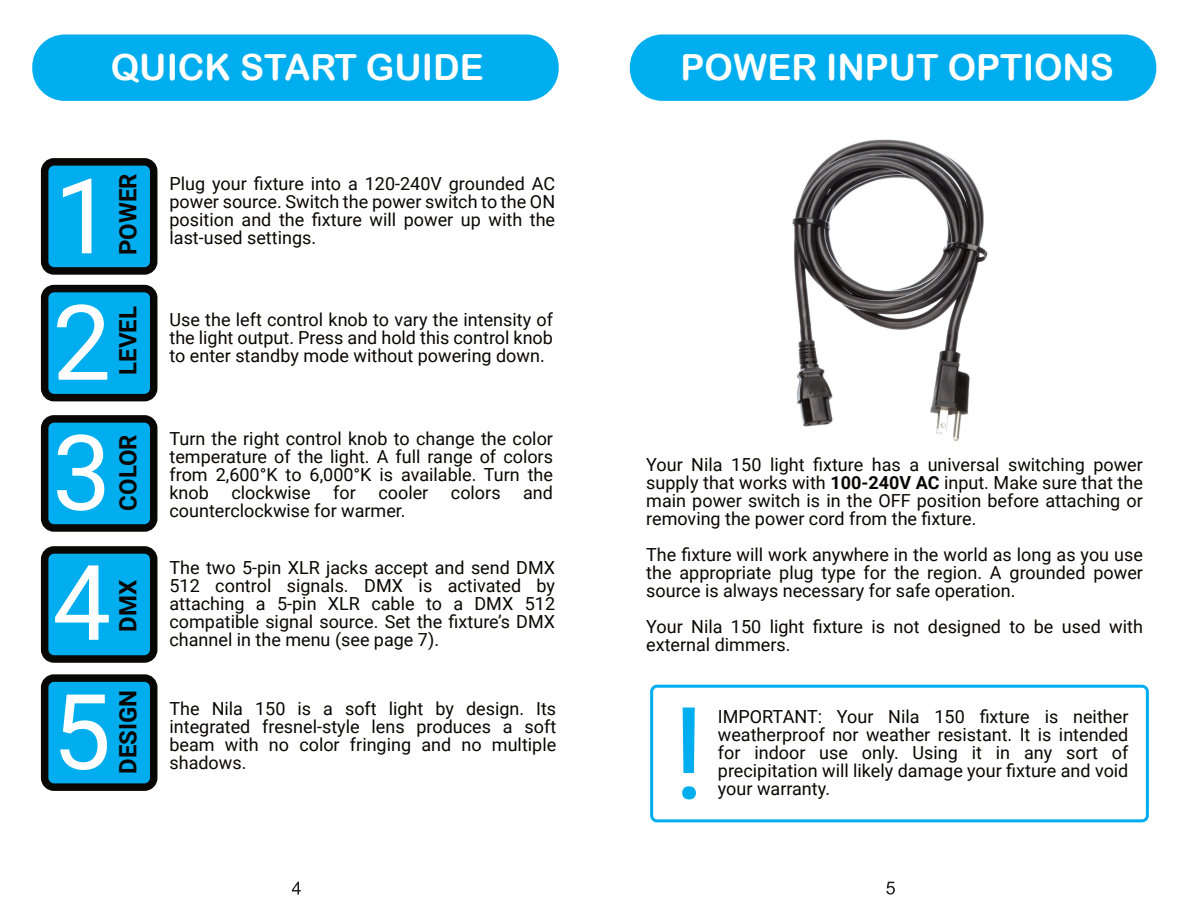
<style>
.page{position:relative;width:1188px;height:918px;background:#fff}
.page>*{position:absolute;margin:0;border:0;box-sizing:border-box;transform-origin:0 0}
.t1{font:128.4px "Roboto";color:#00aeef}
.t2{font:104.55px/129.8px "Roboto";color:#fff;text-align:justify}
.t3{font:36px "Arial Rounded MT Bold";color:#fff}
.t4{font:700 24px "Roboto";color:#080704}
.t5{font:18px/18px "Roboto";color:#080704;text-align:justify}
.s1{font-weight:700}
</style>
<div class="page">
<img style="left:792px;top:139px;width:196px;height:303px">
<svg style="left:292px;top:882px;width:9px;height:13px"></svg>
<svg style="left:886px;top:882px;width:9px;height:13px"></svg>
<div style="left:630px;top:34px;width:526px;height:67px;background:#00aeef;border-radius:32px"></div>
<div style="left:32px;top:34px;width:527px;height:67px;background:#00aeef;border-radius:32px"></div>
<div style="left:41px;top:158px;width:116px;height:117px;background:#00aeef;border:8px solid #080704;border-radius:9px"></div>
<div style="left:41px;top:285px;width:116px;height:116px;background:#00aeef;border:8px solid #080704;border-radius:9px"></div>
<div style="left:41px;top:415px;width:116px;height:117px;background:#00aeef;border:8px solid #080704;border-radius:9px"></div>
<div style="left:41px;top:546px;width:116px;height:117px;background:#00aeef;border:8px solid #080704;border-radius:9px"></div>
<div style="left:41px;top:674px;width:116px;height:117px;background:#00aeef;border:8px solid #080704;border-radius:9px"></div>
<div style="left:650px;top:685px;width:499px;height:137px;border:3px solid #00aeef;border-radius:5px"></div>
<h3 class="t3" style="left:111px;top:54px;width:374px">QUICK START GUIDE</h3>
<h2 class="t2" style="left:54px;top:162px;width:60px">1</h2>
<h3 class="t4" style="left:119px;top:255px;width:83px;rotate:-90deg">POWER</h3>
<h2 class="t2" style="left:52px;top:289px;width:60px">2<br>3<br>4<br>5</h2>
<h3 class="t4" style="left:119px;top:375px;width:70px;rotate:-90deg">LEVEL</h3>
<h3 class="t4" style="left:119px;top:511px;width:78px;rotate:-90deg">COLOR</h3>
<h3 class="t4" style="left:119px;top:632px;width:53px;rotate:-90deg">DMX</h3>
<h3 class="t4" style="left:119px;top:774px;width:85px;rotate:-90deg">DESIGN</h3>
<p class="t5" style="left:170px;top:177px;width:387px">Plug your fixture into a 120-240V grounded AC power source. Switch the power switch to the ON position and the fixture will power up with the last-used settings.</p>
<p class="t5" style="left:170px;top:313px;width:385px">Use the left control knob to vary the intensity of the light output. Press and hold this control knob to enter standby mode without powering down.</p>
<p class="t5" style="left:170px;top:431px;width:385px">Turn the right control knob to change the color temperature of the light. A full range of colors from 2,600°K to 6,000°K is available. Turn the knob</p>
<p class="t5" style="left:231px;top:485px;width:81px">clockwise</p>
<p class="t5" style="left:333px;top:485px;width:24px">for</p>
<p class="t5" style="left:378px;top:485px;width:51px">cooler</p>
<p class="t5" style="left:451px;top:485px;width:51px">colors</p>
<p class="t5" style="left:523px;top:485px;width:31px">and</p>
<p class="t5" style="left:170px;top:503px;width:238px">counterclockwise for warmer.</p>
<p class="t5" style="left:170px;top:560px;width:387px">The two 5-pin XLR jacks accept and send DMX 512 control signals. DMX is activated by attaching a 5-pin XLR cable to a DMX 512 compatible signal source. Set the fixture’s DMX channel in the menu (see page 7).</p>
<p class="t5" style="left:170px;top:702px;width:388px">The Nila 150 is a soft light by design. Its integrated fresnel-style lens produces a soft beam with no color fringing and no multiple shadows.</p>
<h3 class="t3" style="left:681px;top:54px;width:435px">POWER INPUT OPTIONS</h3>
<p class="t5" style="left:646px;top:458px;width:498px">Your Nila 150 light fixture has a universal switching power supply that works with <span class="s1">100-240V AC</span> input. Make sure that the main power switch is in the OFF position before attaching or removing the power cord from the fixture.</p>
<p class="t5" style="left:646px;top:548px;width:498px">The fixture will work anywhere in the world as long as you use the appropriate plug type for the region. A grounded power source is always necessary for safe operation.</p>
<p class="t5" style="left:646px;top:620px;width:498px">Your Nila 150 light fixture is not designed to be used with external dimmers.</p>
<h1 class="t1" style="left:672px;top:702px;width:34px">!</h1>
<p class="t5" style="left:718px;top:710px;width:412px">IMPORTANT: Your Nila 150 fixture is neither weatherproof nor weather resistant. It is intended for indoor use only. Using it in any sort of precipitation will likely damage your fixture and void your warranty.</p>
</div>
